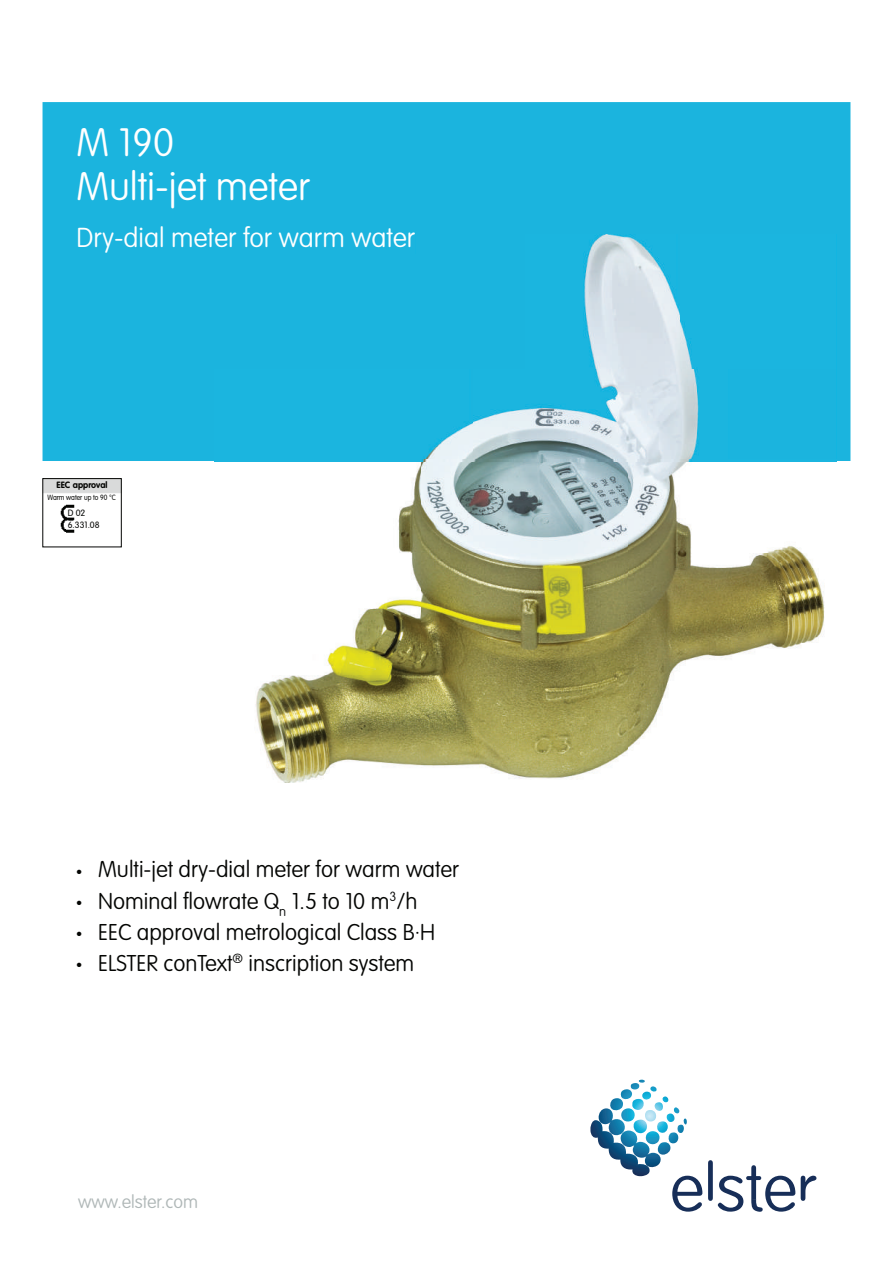
<style>
.page{position:relative;width:893px;height:1263px;background:#fff}
.page>*{position:absolute;margin:0;border:0;box-sizing:border-box;transform-origin:0 0}
.t1{font:100 39px/44.4px "VAG Rounded";color:#fff}
.t2{font:100 27px "VAG Rounded";color:#fff}
.t3{font:100 22.5px "VAG Rounded";color:#040503}
.t4{font:100 18px "VAG Rounded";color:#afb7b7}
.t5{font:300 9px/12px "VAG Rounded";color:#040503}
.t6{font:700 9px "VAG Rounded";color:#040503}
.t7{font:300 7.5px "VAG Rounded";color:#040503;scale:.9 1}
</style>
<div class="page">
<svg style="left:590px;top:1080px;width:112px;height:131px"></svg>
<svg style="left:801px;top:1176px;width:15px;height:25px"></svg>
<svg style="left:708px;top:1160px;width:87px;height:52px"></svg>
<div style="left:43px;top:102px;width:807px;height:359px;background:#1bb4de"></div>
<div style="left:43px;top:478px;width:79px;height:15px;background:#d9dada"></div>
<div style="left:43px;top:478px;width:79px;height:69px;border:1px solid #040503"></div>
<img style="left:60px;top:504px;width:15px;height:29px">
<img style="left:215px;top:370px;width:621px;height:413px">
<div style="left:215px;top:253px;width:155px;height:117px;background:#1bb4de"></div>
<img style="left:370px;top:234px;width:466px;height:136px">
<div style="left:215px;top:234px;width:200px;height:19px;background:#1bb4de"></div>
<h1 class="t1" style="left:76px;top:120px;width:235px">M 190<br>Multi-jet meter</h1>
<p class="t2" style="left:76px;top:223px;width:340px">Dry-dial meter for warm water</p>
<p class="t6" style="left:57px;top:479px;width:52px">EEC approval</p>
<p class="t7" style="left:48px;top:493px;width:77px">Warm water up to 90 °C</p>
<p class="t5" style="left:68px;top:506px;width:33px">D 02<br>6.331.08</p>
<p class="t3" style="left:77px;top:857px;width:384px">● Multi-jet dry-dial meter for warm water</p>
<p class="t3" style="left:77px;top:888px;width:342px">● Nominal flowrate Q<sub>n</sub> 1.5 to 10 m<sup>3</sup>/h</p>
<p class="t3" style="left:77px;top:919px;width:360px">● EEC approval metrological Class B·H</p>
<p class="t3" style="left:77px;top:950px;width:339px">● ELSTER conText<sup>®</sup> inscription system</p>
<p class="t4" style="left:78px;top:1192px;width:121px">www.elster.com</p>
</div>
